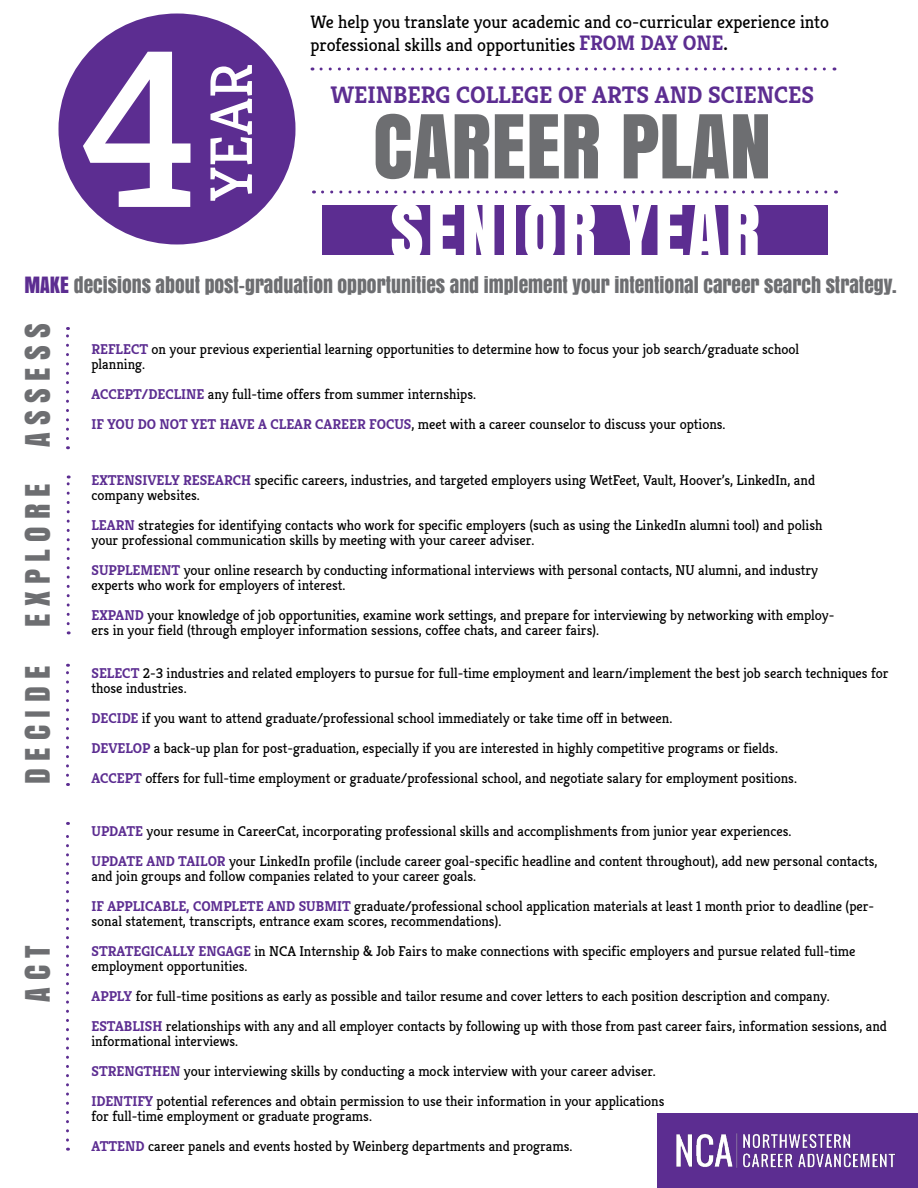
<style>
.page{position:relative;width:918px;height:1188px;background:#fff}
.page>*{position:absolute;margin:0;border:0;box-sizing:border-box;transform-origin:0 0}
.t1{font:225px "Kreon";color:#fff}
.t2{font:82.5px "Anton";color:#6d6e71}
.t3{font:72px "Anton";letter-spacing:.05em;color:#fff}
.t4{font:60px "Kreon";color:#fff}
.t5{font:31.5px "Anton";color:#6d6e71}
.t6{font:700 24px "Kreon";color:#5c2d91}
.t7{font:19.5px "Anton";color:#6d6e71}
.t8{font:18px/22.5px "Kreon";color:#000}
.t9{font:14.25px/30px "Kreon";color:#000}
.s1{font-weight:700;font-size:21px;color:#5c2d91}
.s2{font-weight:700;font-size:21px}
.s3{font-size:21px;color:#5c2d91}
.s4{font-weight:700;color:#5c2d91}
</style>
<div class="page">
<div style="left:58px;top:14px;width:238px;height:230px;background:#5c2d91;border-radius:50%"></div>
<svg style="left:322px;top:190px;width:515px;height:4px"></svg>
<svg style="left:321px;top:68px;width:514px;height:2px"></svg>
<div style="left:322px;top:206px;width:506px;height:49px;background:#5c2d91"></div>
<svg style="left:66px;top:327px;width:3px;height:112px"></svg>
<svg style="left:67px;top:476px;width:3px;height:148px"></svg>
<svg style="left:66px;top:664px;width:3px;height:111px"></svg>
<svg style="left:66px;top:822px;width:3px;height:318px"></svg>
<div style="left:657px;top:1113px;width:261px;height:75px;background:#5c2d91"></div>
<img style="left:676px;top:1133px;width:220px;height:35px">
<h1 class="t1" style="left:82px;top:-6px;width:118px">4</h1>
<h3 class="t4" style="left:195px;top:201px;width:139px;rotate:-90deg">YEAR</h3>
<p class="t8" style="left:310px;top:11px;width:520px">We help you translate your academic and co-curricular experience into professional skills and opportunities <span class="s1">FROM DAY ONE</span><span class="s2">.</span></p>
<h3 class="t6" style="left:330px;top:79px;width:485px">WEINBERG COLLEGE OF ARTS AND SCIENCES</h3>
<h2 class="t2" style="left:373px;top:81px;width:400px">CAREER PLAN</h2>
<h3 class="t3" style="left:390px;top:175px;width:372px">SENIOR YEAR</h3>
<h3 class="t7" style="left:24px;top:270px;width:874px"><span class="s3">MAKE</span> DECISIONS ABOUT POST-GRADUATION OPPORTUNITIES AND IMPLEMENT YOUR INTENTIONAL CAREER SEARCH STRATEGY.</h3>
<h3 class="t5" style="left:13px;top:447px;width:125px;rotate:-90deg">A S S E S S</h3>
<p class="t9" style="left:92px;top:342px;width:709px;line-height:15px"><span class="s4">REFLECT</span> on your previous experiential learning opportunities to determine how to focus your job search/graduate school planning.</p>
<p class="t9" style="left:92px;top:380px;width:636px"><span class="s4">ACCEPT/DECLINE</span> any full-time offers from summer internships.<br><span class="s4">IF YOU DO NOT YET HAVE A CLEAR CAREER FOCUS</span>, meet with a career counselor to discuss your options.</p>
<h3 class="t5" style="left:13px;top:627px;width:145px;rotate:-90deg">E X P L O R E</h3>
<p class="t9" style="left:92px;top:473px;width:725px;line-height:15px"><span class="s4">EXTENSIVELY RESEARCH</span> specific careers, industries, and targeted employers using WetFeet, Vault, Hoover’s, LinkedIn, and company websites.</p>
<p class="t9" style="left:92px;top:518px;width:733px;line-height:15px"><span class="s4">LEARN</span> strategies for identifying contacts who work for specific employers (such as using the LinkedIn alumni tool) and polish your professional communication skills by meeting with your career adviser.</p>
<p class="t9" style="left:92px;top:563px;width:728px;line-height:15px"><span class="s4">SUPPLEMENT</span> your online research by conducting informational interviews with personal contacts, NU alumni, and industry experts who work for employers of interest.</p>
<p class="t9" style="left:92px;top:608px;width:744px;line-height:15px"><span class="s4">EXPAND</span> your knowledge of job opportunities, examine work settings, and prepare for interviewing by networking with employ&shy;ers in your field (through employer information sessions, coffee chats, and career fairs).</p>
<h3 class="t5" style="left:13px;top:784px;width:119px;rotate:-90deg">D E C I D E</h3>
<p class="t9" style="left:92px;top:665px;width:799px;line-height:15px"><span class="s4">SELECT</span> 2-3 industries and related employers to pursue for full-time employment and learn/implement the best job search techniques for those industries.</p>
<p class="t9" style="left:92px;top:703px;width:707px"><span class="s4">DECIDE</span> if you want to attend graduate/professional school immediately or take time off in between.<br><span class="s4">DEVELOP</span> a back-up plan for post-graduation, especially if you are interested in highly competitive programs or fields.<br><span class="s4">ACCEPT</span> offers for full-time employment or graduate/professional school, and negotiate salary for employment positions.</p>
<h3 class="t5" style="left:13px;top:1002px;width:59px;rotate:-90deg">A C T</h3>
<p class="t9" style="left:92px;top:816px;width:788px"><span class="s4">UPDATE</span> your resume in CareerCat, incorporating professional skills and accomplishments from junior year experiences.<br><span class="s4">UPDATE AND TAILOR</span> your LinkedIn profile (include career goal-specific headline and content throughout), add new personal contacts,</p>
<p class="t9" style="left:92px;top:861px;width:784px">and join groups and follow companies related to your career goals.<br><span class="s4">IF APPLICABLE, COMPLETE AND SUBMIT</span> graduate/professional school application materials at least 1 month prior to deadline (per-</p>
<p class="t9" style="left:92px;top:906px;width:766px">sonal statement, transcripts, entrance exam scores, recommendations).<br><span class="s4">STRATEGICALLY ENGAGE</span> in NCA Internship &amp; Job Fairs to make connections with specific employers and pursue related full-time</p>
<p class="t9" style="left:92px;top:951px;width:797px">employment opportunities.<br><span class="s4">APPLY</span> for full-time positions as early as possible and tailor resume and cover letters to each position description and company.<br><span class="s4">ESTABLISH</span> relationships with any and all employer contacts by following up with those from past career fairs, information sessions, and</p>
<p class="t9" style="left:92px;top:1026px;width:575px">informational interviews.<br><span class="s4">STRENGTHEN</span> your interviewing skills by conducting a mock interview with your career adviser.<br><span class="s4">IDENTIFY</span> potential references and obtain permission to use their information in your applications</p>
<p class="t9" style="left:92px;top:1101px;width:483px">for full-time employment or graduate programs.<br><span class="s4">ATTEND</span> career panels and events hosted by Weinberg departments and programs.</p>
</div>
